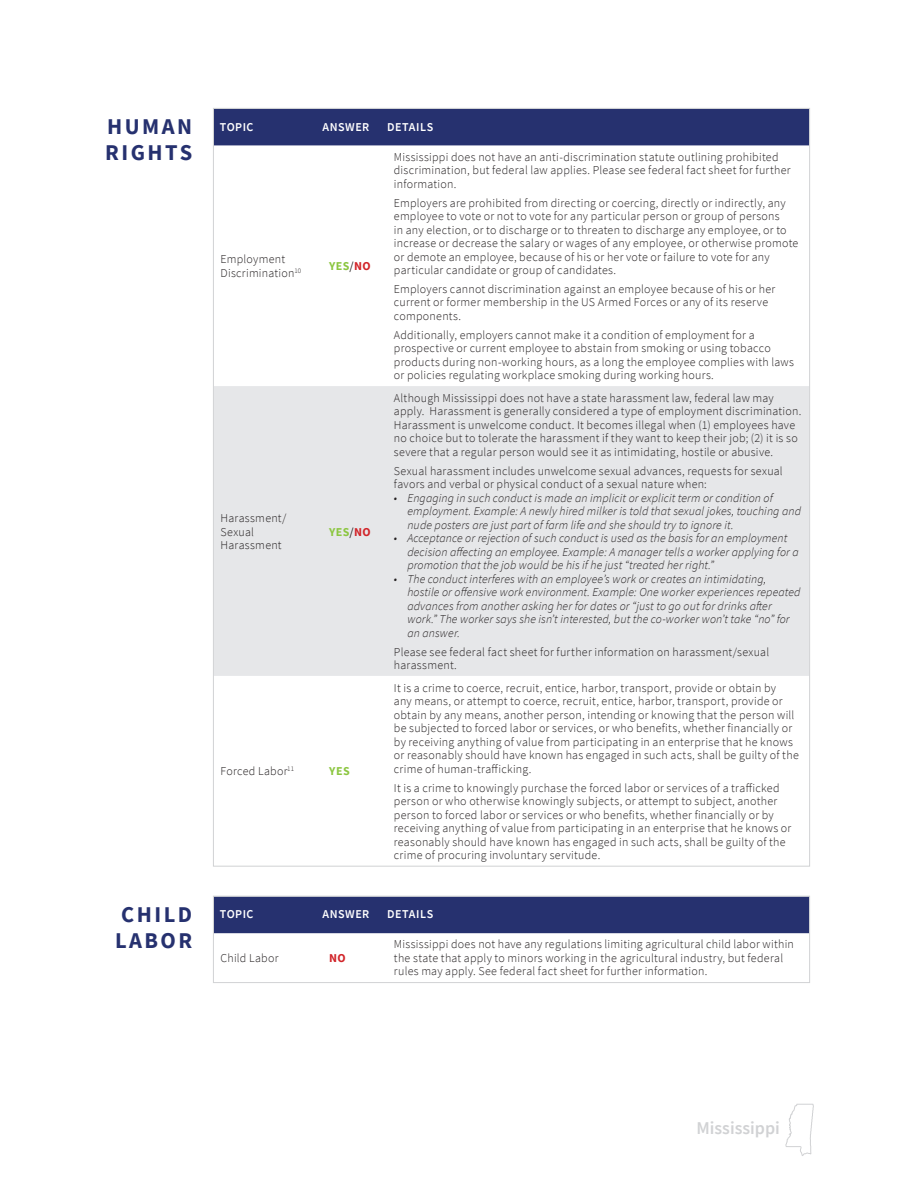
<style>
.page{position:relative;width:918px;height:1188px;background:#fff}
.page>*{position:absolute;margin:0;border:0;box-sizing:border-box;transform-origin:0 0}
.t1{font:700 22.5px/25.5px "Source Sans Pro";letter-spacing:.11em;color:#26316f}
.t2{font:600 18px "Source Sans Pro";color:#d1d2d4}
.Row_Categories{font:300 12px/13.5px "Source Sans Pro";letter-spacing:.02em;color:#231f20}
.t3{font:italic 300 12px/13.5px "Source Sans Pro";letter-spacing:.01em;color:#231f20}
.Column_Headers{font:600 12px "Source Sans Pro";letter-spacing:.045em;color:#fff}
.Row_Categories-2{font:700 12px "Source Sans Pro";letter-spacing:.03em;color:#8cc641}
.Row_Categories_YES{font:700 12px "Source Sans Pro";color:#8cc641}
.Row_Categories-3{font:700 12px "Source Sans Pro";color:#d12429}
.s1{font-weight:400;color:#231f20}
.s2{color:#d12429}
</style>
<div class="page">
<svg style="left:785px;top:1103px;width:29px;height:53px"></svg>
<div style="left:215px;top:110px;width:593px;height:36px;background:#26316f"></div>
<div style="left:215px;top:386px;width:593px;height:290px;background:#e6e7e9"></div>
<div style="left:215px;top:898px;width:593px;height:36px;background:#26316f"></div>
<div style="left:213px;top:896px;width:597px;height:87px;border:1px solid #d1d2d4"></div>
<p class="t1" style="left:105px;top:114px;width:88px">HUMAN<br>RIGHTS</p>
<p class="t1" style="left:115px;top:902px;width:79px">CHILD<br>LABOR</p>
<p class="Column_Headers" style="left:220px;top:119px;width:35px">TOPIC</p>
<p class="Column_Headers" style="left:322px;top:119px;width:48px">ANSWER</p>
<p class="Column_Headers" style="left:387px;top:119px;width:48px">DETAILS</p>
<p class="Row_Categories" style="left:221px;top:253px;width:82px">Employment<br>Discrimination<sup>10</sup></p>
<p class="Row_Categories-2" style="left:329px;top:258px;width:43px">YES<span class="s1">/</span><span class="s2">NO</span></p>
<p class="Row_Categories" style="left:221px;top:511px;width:67px">Harassment/<br>Sexual<br>Harassment</p>
<p class="Row_Categories-2" style="left:329px;top:523px;width:43px">YES<span class="s1">/</span><span class="s2">NO</span></p>
<p class="Row_Categories" style="left:221px;top:765px;width:75px">Forced Labor<sup>11</sup></p>
<p class="Row_Categories_YES" style="left:329px;top:763px;width:22px">YES</p>
<p class="Row_Categories" style="left:394px;top:150px;width:398px">Mississippi does not have an anti-discrimination statute outlining prohibited discrimination, but federal law applies. Please see federal fact sheet for further information.</p>
<p class="Row_Categories" style="left:394px;top:196px;width:406px">Employers are prohibited from directing or coercing, directly or indirectly, any employee to vote or not to vote for any particular person or group of persons<br>in any election, or to discharge or to threaten to discharge any employee, or to increase or decrease the salary or wages of any employee, or otherwise promote or demote an employee, because of his or her vote or failure to vote for any particular candidate or group of candidates.</p>
<p class="Row_Categories" style="left:394px;top:282px;width:383px">Employers cannot discrimination against an employee because of his or her current or former membership in the US Armed Forces or any of its reserve components.</p>
<p class="Row_Categories" style="left:394px;top:328px;width:402px">Additionally, employers cannot make it a condition of employment for a prospective or current employee to abstain from smoking or using tobacco products during non-working hours, as a long the employee complies with laws or policies regulating workplace smoking during working hours.</p>
<p class="Row_Categories" style="left:394px;top:391px;width:409px">Although Mississippi does not have a state harassment law, federal law may apply. Harassment is generally considered a type of employment discrimination.<br>Harassment is unwelcome conduct. It becomes illegal when (1) employees have no choice but to tolerate the harassment if they want to keep their job; (2) it is so severe that a regular person would see it as intimidating, hostile or abusive.</p>
<p class="Row_Categories" style="left:394px;top:464px;width:390px">Sexual harassment includes unwelcome sexual advances, requests for sexual favors and verbal or physical conduct of a sexual nature when:</p>
<p class="t3" style="left:407px;top:491px;width:395px;text-indent:-14px">• Engaging in such conduct is made an implicit or explicit term or condition of employment. Example: A newly hired milker is told that sexual jokes, touching and nude posters are just part of farm life and she should try to ignore it.</p>
<p class="t3" style="left:407px;top:531px;width:393px;text-indent:-14px">• Acceptance or rejection of such conduct is used as the basis for an employment decision affecting an employee. Example: A manager tells a worker applying for a promotion that the job would be his if he just “treated her right.”</p>
<p class="t3" style="left:407px;top:572px;width:395px;text-indent:-14px">• The conduct interferes with an employee’s work or creates an intimidating, hostile or offensive work environment. Example: One worker experiences repeated advances from another asking her for dates or “just to go out for drinks after work.” The worker says she isn’t interested, but the co-worker won’t take “no” for an answer.</p>
<p class="Row_Categories" style="left:394px;top:645px;width:377px">Please see federal fact sheet for further information on harassment/sexual harassment.</p>
<p class="Row_Categories" style="left:394px;top:681px;width:406px">It is a crime to coerce, recruit, entice, harbor, transport, provide or obtain by<br>any means, or attempt to coerce, recruit, entice, harbor, transport, provide or obtain by any means, another person, intending or knowing that the person will be subjected to forced labor or services, or who benefits, whether financially or by receiving anything of value from participating in an enterprise that he knows or reasonably should have known has engaged in such acts, shall be guilty of the crime of human-trafficking.</p>
<p class="Row_Categories" style="left:394px;top:781px;width:399px">It is a crime to knowingly purchase the forced labor or services of a trafficked person or who otherwise knowingly subjects, or attempt to subject, another person to forced labor or services or who benefits, whether financially or by receiving anything of value from participating in an enterprise that he knows or reasonably should have known has engaged in such acts, shall be guilty of the crime of procuring involuntary servitude.</p>
<p class="Column_Headers" style="left:220px;top:907px;width:35px">TOPIC</p>
<p class="Column_Headers" style="left:322px;top:907px;width:48px">ANSWER</p>
<p class="Column_Headers" style="left:387px;top:907px;width:48px">DETAILS</p>
<p class="Row_Categories" style="left:221px;top:951px;width:60px">Child Labor</p>
<p class="Row_Categories-3" style="left:329px;top:950px;width:18px">NO</p>
<p class="Row_Categories" style="left:394px;top:938px;width:402px">Mississippi does not have any regulations limiting agricultural child labor within the state that apply to minors working in the agricultural industry, but federal rules may apply. See federal fact sheet for further information.</p>
<p class="t2" style="left:696px;top:1116px;width:85px">Mississippi</p>
</div>
